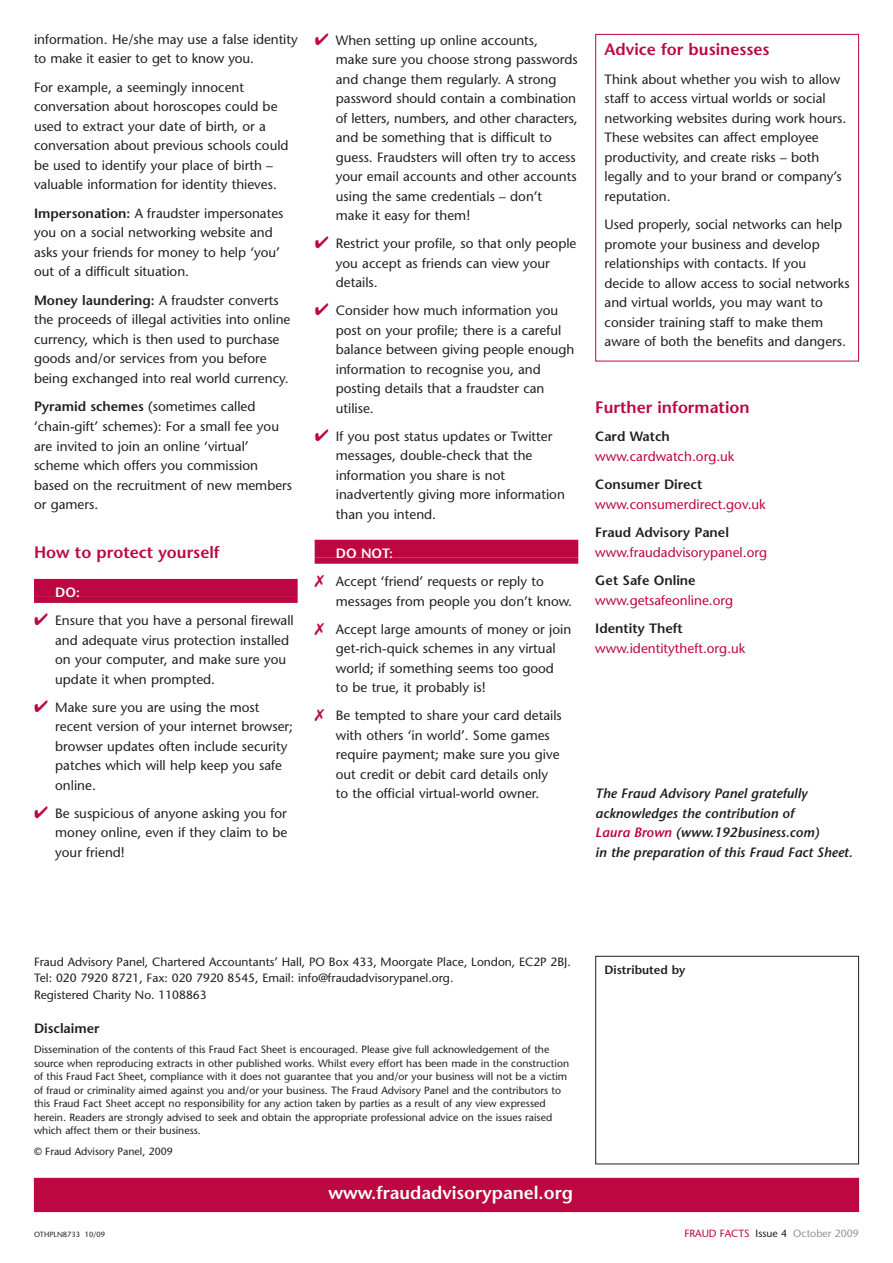
<style>
.page{position:relative;width:893px;height:1263px;background:#fff}
.page>*{position:absolute;margin:0;border:0;box-sizing:border-box;transform-origin:0 0}
.t1{font:600 18px "Stone Sans";color:#fff}
.t2{font:600 16.5px "Stone Sans";color:#bc0742}
.t3{font:13.5px/19.5px "Stone Sans";color:#231f20}
.t4{font:italic 600 13.5px/19.5px "Stone Sans";color:#231f20}
.t5{font:13.5px "Stone Sans";color:#bc0742}
.t6{font:600 13.5px "Stone Sans";color:#231f20}
.t7{font:600 13.5px "Stone Sans";color:#fff}
.t8{font:12px/16.5px "Stone Sans";color:#231f20}
.t9{font:600 12px "Stone Sans";color:#231f20}
.t10{font:10.5px/13.5px "Stone Sans";color:#231f20}
.t11{font:10.5px "Stone Sans";color:#939598}
.t12{font:7.5px "Stone Sans";color:#231f20}
.s1{font-weight:600}
.s2{color:#bc0742}
.s3{font-weight:600;color:#fff}
.s4{color:#231f20}
</style>
<div class="page">
<div style="left:34px;top:579px;width:264px;height:18px;background:#bc0742"></div>
<div style="left:34px;top:597px;width:264px;height:6px;background:#bc0742"></div>
<div style="left:315px;top:540px;width:263px;height:18px;background:#bc0742"></div>
<div style="left:315px;top:558px;width:263px;height:6px;background:#bc0742"></div>
<div style="left:34px;top:1178px;width:825px;height:33px;background:#bc0742"></div>
<div style="left:34px;top:1178px;width:825px;height:34px;border:1px solid #bc0742"></div>
<div style="left:595px;top:956px;width:264px;height:208px;border:1px solid #231f20"></div>
<div style="left:595px;top:34px;width:264px;height:327px;border:1px solid #bc0742"></div>
<p class="t3" style="left:34px;top:31px;width:265px">information. He/she may use a false identity to make it easier to get to know you.</p>
<p class="t3" style="left:34px;top:79px;width:256px">For example, a seemingly innocent conversation about horoscopes could be used to extract your date of birth, or a conversation about previous schools could be used to identify your place of birth – valuable information for identity thieves.</p>
<p class="t3" style="left:34px;top:205px;width:251px"><span class="s1">Impersonation:</span> A fraudster impersonates you on a social networking website and asks your friends for money to help ‘you’ out of a difficult situation.</p>
<p class="t3" style="left:34px;top:292px;width:258px"><span class="s1">Money laundering:</span> A fraudster converts the proceeds of illegal activities into online currency, which is then used to purchase goods and/or services from you before being exchanged into real world currency.</p>
<p class="t3" style="left:34px;top:398px;width:260px"><span class="s1">Pyramid schemes</span> (sometimes called ‘chain-gift’ schemes): For a small fee you are invited to join an online ‘virtual’ scheme which offers you commission based on the recruitment of new members or gamers.</p>
<p class="t2" style="left:34px;top:546px;width:187px">How to protect yourself</p>
<p class="t7" style="left:55px;top:587px;width:26px">DO:</p>
<p class="t3" style="left:55px;top:612px;width:240px;text-indent:-21px"><span class="s2">✔</span> Ensure that you have a personal firewall and adequate virus protection installed on your computer, and make sure you update it when prompted.</p>
<p class="t3" style="left:55px;top:699px;width:239px;text-indent:-21px"><span class="s2">✔</span> Make sure you are using the most recent version of your internet browser; browser updates often include security patches which will help keep you safe online.</p>
<p class="t3" style="left:55px;top:805px;width:234px;text-align:justify;text-indent:-21px"><span class="s2">✔</span> Be suspicious of anyone asking you for money online, even if they claim to be your friend!</p>
<p class="t3" style="left:336px;top:32px;width:243px;text-indent:-21px"><span class="s2">✔</span> When setting up online accounts,<br>make sure you choose strong passwords and change them regularly. A strong password should contain a combination of letters, numbers, and other characters, and be something that is difficult to guess. Fraudsters will often try to access your email accounts and other accounts using the same credentials – don’t<br>make it easy for them!</p>
<p class="t3" style="left:336px;top:235px;width:242px;text-indent:-21px"><span class="s2">✔</span> Restrict your profile, so that only people you accept as friends can view your details.</p>
<p class="t3" style="left:336px;top:302px;width:240px;text-indent:-21px"><span class="s2">✔</span> Consider how much information you post on your profile; there is a careful balance between giving people enough information to recognise you, and posting details that a fraudster can utilise.</p>
<p class="t3" style="left:336px;top:428px;width:231px;text-indent:-21px"><span class="s2">✔</span> If you post status updates or Twitter messages, double-check that the information you share is not inadvertently giving more information than you intend.</p>
<p class="t3" style="left:315px;top:540px;width:231px;line-height:28.5px;text-indent:21px"><span class="s3">DO NOT:<br></span><span class="s2">✗</span> Accept ‘friend’ requests or reply to</p>
<p class="t3" style="left:315px;top:588px;width:259px;line-height:28px;text-align:right">messages from people you don’t know.<br><span class="s2">✗</span> Accept large amounts of money or join</p>
<p class="t3" style="left:336px;top:640px;width:221px;text-align:justify">get-rich-quick schemes in any virtual world; if something seems too good to be true, it probably is!</p>
<p class="t3" style="left:336px;top:707px;width:227px;text-indent:-21px"><span class="s2">✗</span> Be tempted to share your card details with others ‘in world’. Some games require payment; make sure you give out credit or debit card details only to the official virtual-world owner.</p>
<p class="t2" style="left:605px;top:43px;width:166px">Advice for businesses</p>
<p class="t3" style="left:605px;top:71px;width:243px">Think about whether you wish to allow staff to access virtual worlds or social networking websites during work hours.<br>These websites can affect employee productivity, and create risks – both legally and to your brand or company’s reputation.</p>
<p class="t3" style="left:605px;top:216px;width:247px">Used properly, social networks can help promote your business and develop relationships with contacts. If you<br>decide to allow access to social networks and virtual worlds, you may want to consider training staff to make them aware of both the benefits and dangers.</p>
<p class="t2" style="left:595px;top:401px;width:156px">Further information</p>
<p class="t6" style="left:595px;top:431px;width:76px">Card Watch</p>
<p class="t5" style="left:595px;top:451px;width:141px">www.cardwatch.org.uk</p>
<p class="t6" style="left:595px;top:479px;width:109px">Consumer Direct</p>
<p class="t5" style="left:595px;top:499px;width:172px">www.consumerdirect.gov.uk</p>
<p class="t6" style="left:595px;top:527px;width:135px">Fraud Advisory Panel</p>
<p class="t5" style="left:595px;top:547px;width:173px">www.fraudadvisorypanel.org</p>
<p class="t6" style="left:595px;top:575px;width:102px">Get Safe Online</p>
<p class="t5" style="left:595px;top:595px;width:139px">www.getsafeonline.org</p>
<p class="t6" style="left:595px;top:623px;width:89px">Identity Theft</p>
<p class="t5" style="left:595px;top:643px;width:152px">www.identitytheft.org.uk</p>
<p class="t4" style="left:595px;top:785px;width:259px">The Fraud Advisory Panel gratefully acknowledges the contribution of<br><span class="s2">Laura Brown</span> (www.192business.com)<br>in the preparation of this Fraud Fact Sheet.</p>
<p class="t8" style="left:34px;top:954px;width:538px">Fraud Advisory Panel, Chartered Accountants’ Hall, PO Box 433, Moorgate Place, London, EC2P 2BJ.<br>Tel: 020 7920 8721, Fax: 020 7920 8545, Email: info@fraudadvisorypanel.org.<br>Registered Charity No. 1108863</p>
<p class="t6" style="left:34px;top:1023px;width:67px">Disclaimer</p>
<p class="t10" style="left:34px;top:1044px;width:537px">Dissemination of the contents of this Fraud Fact Sheet is encouraged. Please give full acknowledgement of the source when reproducing extracts in other published works. Whilst every effort has been made in the construction of this Fraud Fact Sheet, compliance with it does not guarantee that you and/or your business will not be a victim of fraud or criminality aimed against you and/or your business. The Fraud Advisory Panel and the contributors to this Fraud Fact Sheet accept no responsibility for any action taken by parties as a result of any view expressed herein. Readers are strongly advised to seek and obtain the appropriate professional advice on the issues raised which affect them or their business.</p>
<p class="t10" style="left:34px;top:1145px;width:140px">© Fraud Advisory Panel, 2009</p>
<h1 class="t1" style="left:328px;top:1186px;width:246px">www.fraudadvisorypanel.org</h1>
<p class="t9" style="left:605px;top:965px;width:82px">Distributed by</p>
<p class="t12" style="left:34px;top:1231px;width:73px">OTHPLN8733 10/09</p>
<p class="t11" style="left:684px;top:1229px;width:176px"><span class="s2">FRAUD FACTS</span> <span class="s4">Issue 4</span> October 2009</p>
</div>
